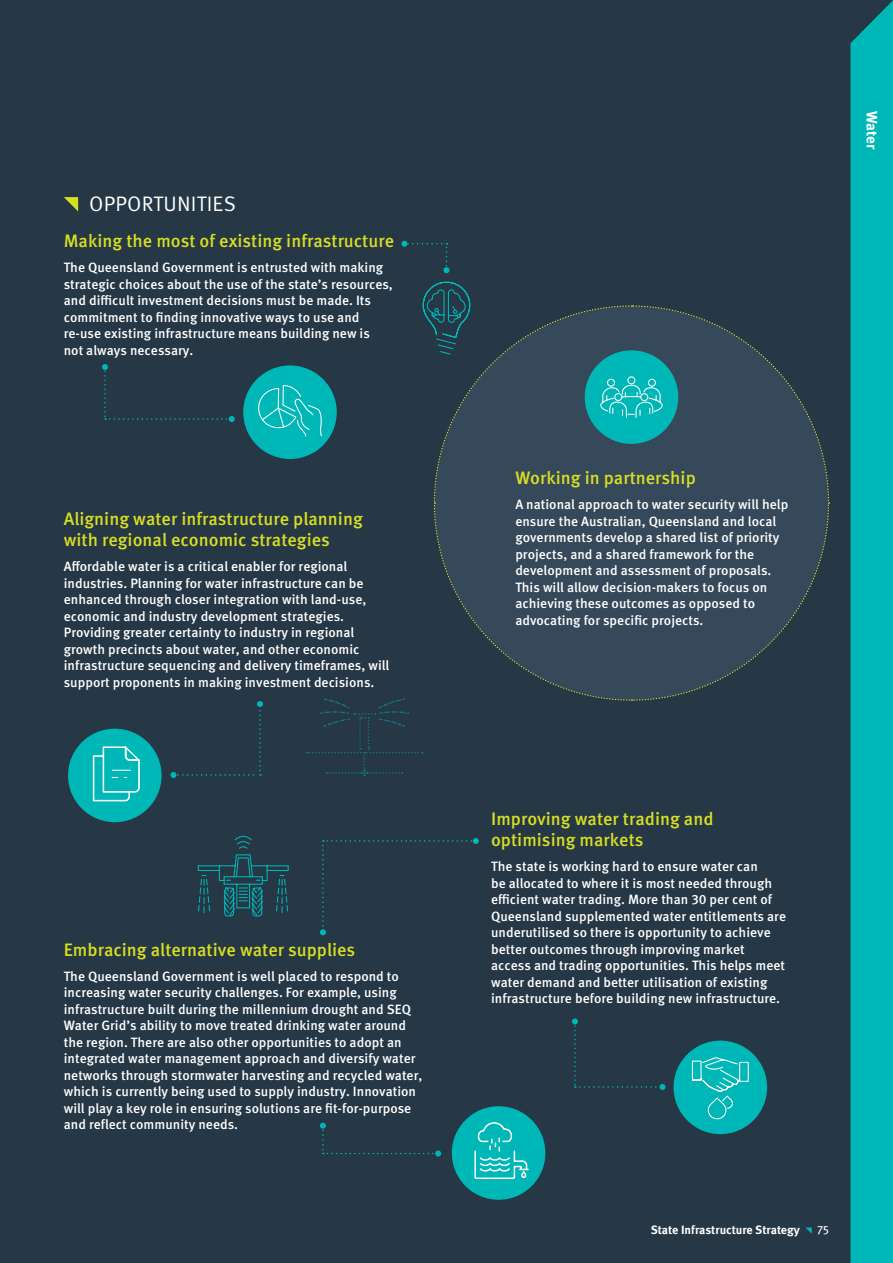
<style>
.page{position:relative;width:893px;height:1263px;background:#263746}
.page>*{position:absolute;margin:0;border:0;box-sizing:border-box;transform-origin:0 0}
.t1{font:21px "Meta Pro Norm";letter-spacing:.01em;color:#fff}
.t2{font:500 18px/21px "Meta Pro";color:#d7df23}
.t3{font:700 15px "Meta Pro";color:#fff}
.t4{font:500 13.5px/16.5px "Meta Pro";color:#fff}
.t5{font:700 12px "Meta Pro";color:#fff}
.t6{font:12px "Meta Pro";color:#fff}
</style>
<div class="page">
<svg style="left:64px;top:197px;width:14px;height:14px"></svg>
<svg style="left:320px;top:838px;width:159px;height:97px"></svg>
<svg style="left:401px;top:241px;width:48px;height:32px"></svg>
<svg style="left:572px;top:1018px;width:93px;height:72px"></svg>
<svg style="left:320px;top:1122px;width:121px;height:34px"></svg>
<div style="left:452px;top:1106px;width:93px;height:94px;background:#00b7b7;border-radius:50%"></div>
<svg style="left:474px;top:1122px;width:55px;height:57px"></svg>
<svg style="left:197px;top:835px;width:92px;height:82px"></svg>
<div style="left:68px;top:729px;width:94px;height:93px;background:#00b7b7;border-radius:50%"></div>
<svg style="left:92px;top:281px;width:738px;height:521px"></svg>
<div style="left:674px;top:1040px;width:93px;height:94px;background:#00b7b7;border-radius:50%"></div>
<svg style="left:691px;top:1057px;width:58px;height:63px"></svg>
<div style="left:850px;top:0;width:43px;height:1263px;background:#00b7b7"></div>
<svg style="left:805px;top:1227px;width:7px;height:7px"></svg>
<h1 class="t1" style="left:89px;top:188px;width:148px">OPPORTUNITIES</h1>
<h2 class="t2" style="left:64px;top:230px;width:332px">Making the most of existing infrastructure</h2>
<p class="t4" style="left:64px;top:259px;width:331px">The Queensland Government is entrusted with making strategic choices about the use of the state’s resources, and difficult investment decisions must be made. Its commitment to finding innovative ways to use and re-use existing infrastructure means building new is<br>not always necessary.</p>
<h2 class="t2" style="left:64px;top:507px;width:301px">Aligning water infrastructure planning with regional economic strategies</h2>
<p class="t4" style="left:64px;top:557px;width:327px">Affordable water is a critical enabler for regional industries. Planning for water infrastructure can be enhanced through closer integration with land-use, economic and industry development strategies.<br>Providing greater certainty to industry in regional growth precincts about water, and other economic infrastructure sequencing and delivery timeframes, will support proponents in making investment decisions.</p>
<h2 class="t2" style="left:64px;top:938px;width:293px">Embracing alternative water supplies</h2>
<p class="t4" style="left:64px;top:967px;width:360px">The Queensland Government is well placed to respond to increasing water security challenges. For example, using infrastructure built during the millennium drought and SEQ Water Grid’s ability to move treated drinking water around the region. There are also other opportunities to adopt an integrated water management approach and diversify water networks through stormwater harvesting and recycled water, which is currently being used to supply industry. Innovation will play a key role in ensuring solutions are fit-for-purpose and reflect community needs.</p>
<p class="t3" style="left:881px;top:111px;width:40px;rotate:90deg">Water</p>
<h2 class="t2" style="left:515px;top:466px;width:182px">Working in partnership</h2>
<p class="t4" style="left:515px;top:495px;width:274px">A national approach to water security will help ensure the Australian, Queensland and local governments develop a shared list of priority projects, and a shared framework for the development and assessment of proposals.<br>This will allow decision-makers to focus on achieving these outcomes as opposed to advocating for specific projects.</p>
<h2 class="t2" style="left:491px;top:807px;width:224px">Improving water trading and optimising markets</h2>
<p class="t4" style="left:491px;top:857px;width:296px">The state is working hard to ensure water can<br>be allocated to where it is most needed through efficient water trading. More than 30 per cent of Queensland supplemented water entitlements are underutilised so there is opportunity to achieve better outcomes through improving market access and trading opportunities. This helps meet water demand and better utilisation of existing infrastructure before building new infrastructure.</p>
<p class="t5" style="left:651px;top:1222px;width:151px">State Infrastructure Strategy</p>
<p class="t6" style="left:817px;top:1222px;width:14px">75</p>
</div>
